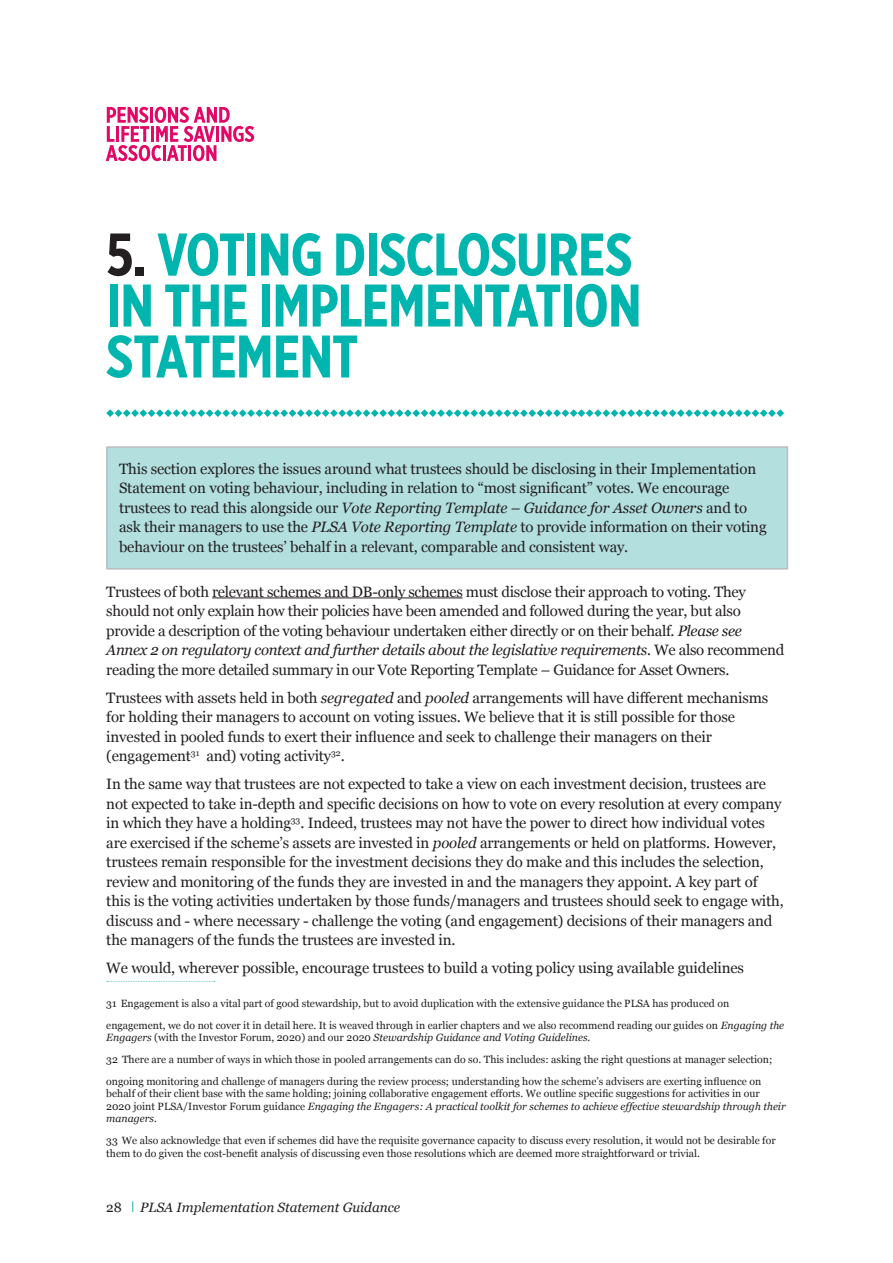
<style>
.page{position:relative;width:893px;height:1263px;background:#fff}
.page>*{position:absolute;margin:0;border:0;box-sizing:border-box;transform-origin:0 0}
.t1{font:700 60px/51px "Gotham X Narrow";letter-spacing:-.02em;color:#00b5ae}
.t2{font:15px/19.5px "Georgia";letter-spacing:-.01em;color:#231f20}
.t3{font:italic 13.5px "Georgia";color:#231f20}
.t4{font:13.5px "Georgia";color:#231f20}
.t5{font:10.5px/12.6px "Georgia";color:#231f20}
.t6{font:italic 10.5px "Georgia";color:#231f20}
.s1{color:#231f20}
.s2{font-style:italic}
.s3{font-style:normal}
</style>
<div class="page">
<div style="left:106px;top:447px;width:681px;height:121px;background:#b3dfdf"></div>
<hr style="left:212px;top:597px;width:251px;height:1px;background:#231f20">
<svg style="left:107px;top:981px;width:108px;height:1px"></svg>
<div style="left:106px;top:446px;width:682px;height:124px;border:2px solid #bcbdc0"></div>
<svg style="left:106px;top:409px;width:678px;height:8px"></svg>
<svg style="left:106px;top:107px;width:148px;height:54px"></svg>
<p class="t1" style="left:106px;top:229px;width:527px"><span class="s1">5.</span> VOTING DISCLOSURES</p>
<p class="t1" style="left:106px;top:280px;width:537px">IN THE IMPLEMENTATION<br>STATEMENT</p>
<p class="t2" style="left:119px;top:459px;width:649px">This section explores the issues around what trustees should be disclosing in their Implementation Statement on voting behaviour, including in relation to “most significant” votes. We encourage trustees to read this alongside our <span class="s2">Vote Reporting Template – Guidance for Asset Owners</span> and to ask their managers to use the <span class="s2">PLSA Vote Reporting Template</span> to provide information on their voting behaviour on the trustees’ behalf in a relevant, comparable and consistent way.</p>
<p class="t2" style="left:106px;top:582px;width:679px">Trustees of both relevant schemes and DB-only schemes must disclose their approach to voting. They should not only explain how their policies have been amended and followed during the year, but also provide a description of the voting behaviour undertaken either directly or on their behalf. <span class="s2">Please see Annex 2 on regulatory context and further details about the legislative requirements.</span> We also recommend reading the more detailed summary in our Vote Reporting Template – Guidance for Asset Owners.</p>
<p class="t2" style="left:106px;top:688px;width:663px">Trustees with assets held in both <span class="s2">segregated</span> and <span class="s2">pooled</span> arrangements will have different mechanisms for holding their managers to account on voting issues. We believe that it is still possible for those invested in pooled funds to exert their influence and seek to challenge their managers on their (engagement<sup>31</sup> and) voting activity<sup>32</sup>.</p>
<p class="t2" style="left:106px;top:774px;width:679px">In the same way that trustees are not expected to take a view on each investment decision, trustees are not expected to take in-depth and specific decisions on how to vote on every resolution at every company in which they have a holding<sup>33</sup>. Indeed, trustees may not have the power to direct how individual votes are exercised if the scheme’s assets are invested in <span class="s2">pooled</span> arrangements or held on platforms. However, trustees remain responsible for the investment decisions they do make and this includes the selection, review and monitoring of the funds they are invested in and the managers they appoint. A key part of this is the voting activities undertaken by those funds/managers and trustees should seek to engage with, discuss and - where necessary - challenge the voting (and engagement) decisions of their managers and the managers of the funds the trustees are invested in.</p>
<p class="t2" style="left:106px;top:958px;width:639px">We would, wherever possible, encourage trustees to build a voting policy using available guidelines</p>
<p class="t5" style="left:106px;top:993px;width:679px;line-height:21.6px">31 Engagement is also a vital part of good stewardship, but to avoid duplication with the extensive guidance the PLSA has produced on engagement, we do not cover it in detail here. It is weaved through in earlier chapters and we also recommend reading our guides on <span class="s2">Engaging the</span></p>
<p class="t6" style="left:106px;top:1032px;width:486px">Engagers <span class="s3">(with the Investor Forum, 2020) and our 2020</span> Stewardship Guidance and Voting Guidelines<span class="s3">.</span></p>
<p class="t5" style="left:106px;top:1048px;width:667px;line-height:21.6px">32 There are a number of ways in which those in pooled arrangements can do so. This includes: asking the right questions at manager selection; ongoing monitoring and challenge of managers during the review process; understanding how the scheme’s advisers are exerting influence on</p>
<p class="t5" style="left:106px;top:1087px;width:681px">behalf of their client base with the same holding; joining collaborative engagement efforts. We outline specific suggestions for activities in our<br>2020 joint PLSA/Investor Forum guidance <span class="s2">Engaging the Engagers: A practical toolkit for schemes to achieve effective stewardship through their managers.</span></p>
<p class="t5" style="left:106px;top:1134px;width:671px">33 We also acknowledge that even if schemes did have the requisite governance capacity to discuss every resolution, it would not be desirable for them to do given the cost-benefit analysis of discussing even those resolutions which are deemed more straightforward or trivial.</p>
<p class="t4" style="left:106px;top:1199px;width:17px">28</p>
<p class="t3" style="left:140px;top:1199px;width:261px">PLSA Implementation Statement Guidance</p>
</div>
